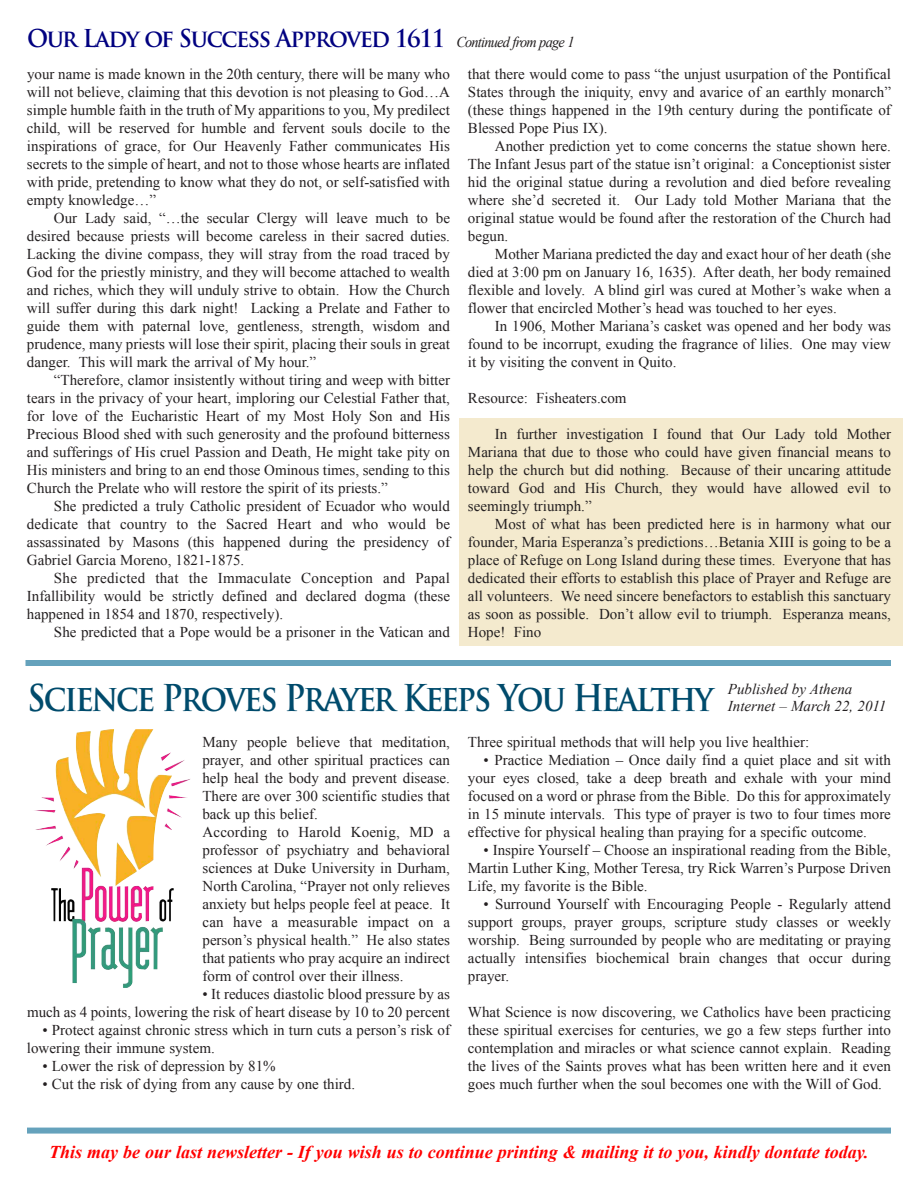
<style>
.page{position:relative;width:918px;height:1188px;background:#fff}
.page>*{position:absolute;margin:0;border:0;box-sizing:border-box;transform-origin:0 0}
.t1{font:700 36px "Trajan Pro";letter-spacing:-.06em;color:#004b6c;scale:.89 1}
.t2{font:700 24px "Trajan Pro";letter-spacing:-.06em;color:#000080;scale:.95 1}
.t3{font:italic 700 18px "Times New Roman";color:#f00}
.t4{font:15px/18px "Times New Roman";color:#231f20;text-align:justify}
.t5{font:italic 15px/16.5px "Times New Roman";color:#231f20}
.s1{font-family:"Times New Roman";font-weight:400;font-style:italic;font-size:15px;color:#231f20}
</style>
<div class="page">
<div style="left:459px;top:418px;width:444px;height:228px;background:#f4eace"></div>
<div style="left:27px;top:1128px;width:864px;height:6px;background:#65a2bc"></div>
<div style="left:26px;top:660px;width:865px;height:6px;background:#65a2bc"></div>
<img style="left:34px;top:729px;width:156px;height:254px">
<h2 class="t2" style="left:27px;top:28px;width:578px">Our Lady of Success Approved 1611 <span class="s1">Continued from page 1</span></h2>
<p class="t4" style="left:27px;top:65px;width:425px">your name is made known in the 20th century, there will be many who will not believe, claiming that this devotion is not pleasing to God…A simple humble faith in the truth of My apparitions to you, My predilect child, will be reserved for humble and fervent souls docile to the inspirations of grace, for Our Heavenly Father communicates His secrets to the simple of heart, and not to those whose hearts are inflated with pride, pretending to know what they do not, or self-satisfied with empty knowledge…”</p>
<p class="t4" style="left:27px;top:209px;width:425px;text-indent:27px">Our Lady said, “…the secular Clergy will leave much to be desired because priests will become careless in their sacred duties.<br>Lacking the divine compass, they will stray from the road traced by God for the priestly ministry, and they will become attached to wealth and riches, which they will unduly strive to obtain. How the Church will suffer during this dark night! Lacking a Prelate and Father to guide them with paternal love, gentleness, strength, wisdom and prudence, many priests will lose their spirit, placing their souls in great danger. This will mark the arrival of My hour.”</p>
<p class="t4" style="left:27px;top:371px;width:425px;text-indent:27px">“Therefore, clamor insistently without tiring and weep with bitter tears in the privacy of your heart, imploring our Celestial Father that, for love of the Eucharistic Heart of my Most Holy Son and His Precious Blood shed with such generosity and the profound bitterness and sufferings of His cruel Passion and Death, He might take pity on His ministers and bring to an end those Ominous times, sending to this Church the Prelate who will restore the spirit of its priests.”</p>
<p class="t4" style="left:27px;top:497px;width:424px;text-indent:27px">She predicted a truly Catholic president of Ecuador who would dedicate that country to the Sacred Heart and who would be assassinated by Masons (this happened during the presidency of Gabriel Garcia Moreno, 1821-1875.</p>
<p class="t4" style="left:27px;top:569px;width:425px;text-indent:27px">She predicted that the Immaculate Conception and Papal Infallibility would be strictly defined and declared dogma (these happened in 1854 and 1870, respectively).</p>
<p class="t4" style="left:54px;top:623px;width:397px">She predicted that a Pope would be a prisoner in the Vatican and</p>
<p class="t4" style="left:468px;top:65px;width:425px">that there would come to pass “the unjust usurpation of the Pontifical States through the iniquity, envy and avarice of an earthly monarch” (these things happened in the 19th century during the pontificate of Blessed Pope Pius IX).</p>
<p class="t4" style="left:468px;top:137px;width:425px;text-indent:27px">Another prediction yet to come concerns the statue shown here.<br>The Infant Jesus part of the statue isn’t original: a Conceptionist sister hid the original statue during a revolution and died before revealing where she’d secreted it. Our Lady told Mother Mariana that the original statue would be found after the restoration of the Church had begun.</p>
<p class="t4" style="left:468px;top:245px;width:425px;text-indent:27px">Mother Mariana predicted the day and exact hour of her death (she died at 3:00 pm on January 16, 1635). After death, her body remained flexible and lovely. A blind girl was cured at Mother’s wake when a flower that encircled Mother’s head was touched to her eyes.</p>
<p class="t4" style="left:468px;top:317px;width:424px;text-indent:27px">In 1906, Mother Mariana’s casket was opened and her body was found to be incorrupt, exuding the fragrance of lilies. One may view it by visiting the convent in Quito.</p>
<p class="t4" style="left:468px;top:389px;width:160px">Resource: Fisheaters.com</p>
<p class="t4" style="left:468px;top:425px;width:425px;text-indent:27px">In further investigation I found that Our Lady told Mother Mariana that due to those who could have given financial means to help the church but did nothing. Because of their uncaring attitude toward God and His Church, they would have allowed evil to seemingly triumph.”</p>
<p class="t4" style="left:468px;top:515px;width:425px;text-indent:27px">Most of what has been predicted here is in harmony what our founder, Maria Esperanza’s predictions…Betania XIII is going to be a place of Refuge on Long Island during these times. Everyone that has dedicated their efforts to establish this place of Prayer and Refuge are all volunteers. We need sincere benefactors to establish this sanctuary as soon as possible. Don’t allow evil to triumph. Esperanza means, Hope! Fino</p>
<h1 class="t1" style="left:27px;top:684px;width:773px">Science Proves Prayer Keeps You Healthy</h1>
<p class="t5" style="left:728px;top:681px;width:160px">Published by Athena<br>Internet – March 22, 2011</p>
<p class="t4" style="left:202px;top:733px;width:249px;text-align:left">Many people believe that meditation, prayer, and other spiritual practices can help heal the body and prevent disease.<br>There are over 300 scientific studies that back up this belief.<br>According to Harold Koenig, MD a professor of psychiatry and behavioral sciences at Duke University in Durham, North Carolina, “Prayer not only relieves anxiety but helps people feel at peace. It can have a measurable impact on a person’s physical health.” He also states that patients who pray acquire an indirect form of control over their illness.</p>
<p class="t4" style="left:27px;top:985px;width:424px;text-align:right">• It reduces diastolic blood pressure by as<br>much as 4 points, lowering the risk of heart disease by 10 to 20 percent</p>
<p class="t4" style="left:27px;top:1021px;width:424px;text-indent:15px">• Protect against chronic stress which in turn cuts a person’s risk of lowering their immune system.</p>
<p class="t4" style="left:42px;top:1057px;width:235px">• Lower the risk of depression by 81%</p>
<p class="t4" style="left:42px;top:1075px;width:314px">• Cut the risk of dying from any cause by one third.</p>
<p class="t4" style="left:468px;top:733px;width:343px">Three spiritual methods that will help you live healthier:</p>
<p class="t4" style="left:468px;top:751px;width:424px;text-indent:15px">• Practice Mediation – Once daily find a quiet place and sit with your eyes closed, take a deep breath and exhale with your mind focused on a word or phrase from the Bible. Do this for approximately in 15 minute intervals. This type of prayer is two to four times more effective for physical healing than praying for a specific outcome.</p>
<p class="t4" style="left:468px;top:841px;width:424px;text-indent:15px">• Inspire Yourself – Choose an inspirational reading from the Bible, Martin Luther King, Mother Teresa, try Rick Warren’s Purpose Driven Life, my favorite is the Bible.</p>
<p class="t4" style="left:468px;top:895px;width:424px;text-indent:15px">• Surround Yourself with Encouraging People - Regularly attend support groups, prayer groups, scripture study classes or weekly worship. Being surrounded by people who are meditating or praying actually intensifies biochemical brain changes that occur during prayer.</p>
<p class="t4" style="left:468px;top:1003px;width:424px">What Science is now discovering, we Catholics have been practicing these spiritual exercises for centuries, we go a few steps further into contemplation and miracles or what science cannot explain. Reading the lives of the Saints proves what has been written here and it even goes much further when the soul becomes one with the Will of God.</p>
<p class="t3" style="left:49px;top:1142px;width:821px">This may be our last newsletter - If you wish us to continue printing &amp; mailing it to you, kindly dontate today.</p>
</div>
